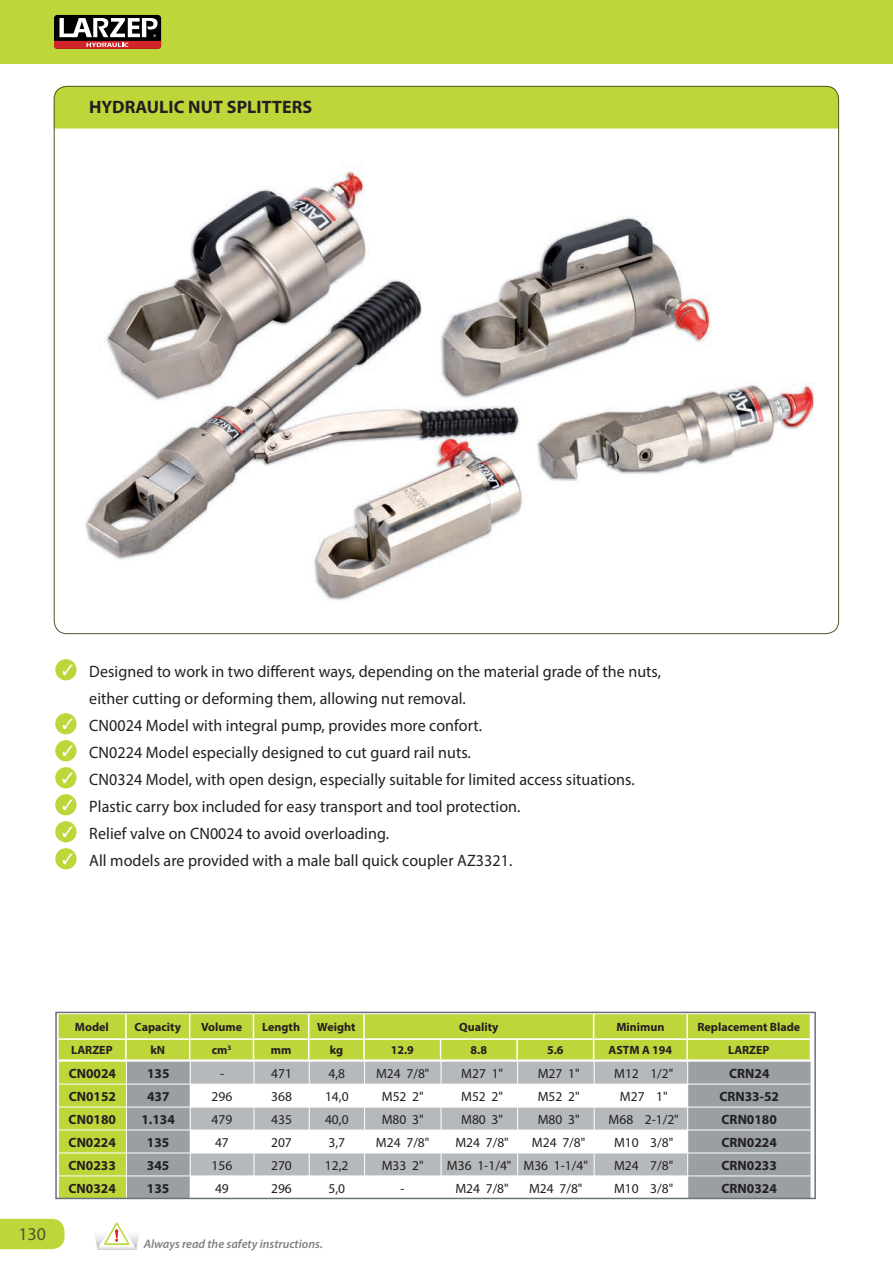
<style>
.page{position:relative;width:893px;height:1263px;background:#fff}
.page>*{position:absolute;margin:0;border:0;box-sizing:border-box;transform-origin:0 0}
.Main_heading{font:700 18px "Myriad Pro";letter-spacing:.005em;color:#231f20}
.t1{font:18px "Myriad Pro";color:#49592c}
.Bulletpoints__headin{font:16.5px "Myriad Pro";letter-spacing:.005em;color:#231f20}
.t2{font:13.5px "Myriad Pro";color:#231f20}
.t3{font:700 13.5px "Myriad Pro";color:#231f20}
.t4{font:italic 600 12.3px "Myriad Pro";color:#808285}
.t5{font:700 12px "Myriad Pro";color:#231f20}
</style>
<div class="page">
<div style="left:0;top:1219px;width:65px;height:30px;background:#bed639"></div>
<div style="left:54px;top:86px;width:785px;height:42px;background:#bed639"></div>
<div style="left:0;top:0;width:893px;height:64px;background:#bed639"></div>
<div style="left:54px;top:15px;width:107px;height:34px;background:#000001;border-radius:3px"></div>
<svg style="left:54px;top:18px;width:107px;height:31px"></svg>
<svg style="left:95px;top:1222px;width:44px;height:28px"></svg>
<img style="left:85px;top:164px;width:730px;height:436px">
<svg style="left:58px;top:1015px;width:753px;height:181px"></svg>
<hr style="left:57px;top:1038px;width:69px;height:2px;background:#fff">
<hr style="left:126px;top:1038px;width:64px;height:2px;background:#fff">
<hr style="left:190px;top:1038px;width:63px;height:2px;background:#fff">
<hr style="left:253px;top:1038px;width:56px;height:2px;background:#fff">
<hr style="left:309px;top:1038px;width:55px;height:2px;background:#fff">
<hr style="left:364px;top:1038px;width:230px;height:2px;background:#fff">
<hr style="left:594px;top:1038px;width:93px;height:2px;background:#fff">
<hr style="left:687px;top:1038px;width:124px;height:2px;background:#fff">
<div style="left:55px;top:659px;width:22px;height:21px;background:#bed639;border-radius:50%"></div>
<svg style="left:63px;top:664px;width:10px;height:11px"></svg>
<div style="left:55px;top:713px;width:22px;height:21px;background:#bed639;border-radius:50%"></div>
<svg style="left:63px;top:718px;width:10px;height:11px"></svg>
<div style="left:55px;top:740px;width:22px;height:21px;background:#bed639;border-radius:50%"></div>
<svg style="left:63px;top:745px;width:10px;height:11px"></svg>
<div style="left:55px;top:767px;width:22px;height:21px;background:#bed639;border-radius:50%"></div>
<svg style="left:63px;top:772px;width:10px;height:11px"></svg>
<div style="left:55px;top:794px;width:22px;height:21px;background:#bed639;border-radius:50%"></div>
<svg style="left:63px;top:799px;width:10px;height:11px"></svg>
<div style="left:55px;top:821px;width:22px;height:21px;background:#bed639;border-radius:50%"></div>
<svg style="left:63px;top:826px;width:10px;height:11px"></svg>
<div style="left:55px;top:848px;width:22px;height:21px;background:#bed639;border-radius:50%"></div>
<svg style="left:63px;top:853px;width:10px;height:11px"></svg>
<div style="left:55px;top:1012px;width:761px;height:187px;border:2px solid #69737a"></div>
<p class="Main_heading" style="left:89px;top:95px;width:224px">HYDRAULIC NUT SPLITTERS</p>
<p class="Bulletpoints__headin" style="left:89px;top:661px;width:573px">Designed to work in two different ways, depending on the material grade of the nuts,</p>
<p class="Bulletpoints__headin" style="left:89px;top:688px;width:378px">either cutting or deforming them, allowing nut removal.</p>
<p class="Bulletpoints__headin" style="left:89px;top:715px;width:394px">CN0024 Model with integral pump, provides more confort.</p>
<p class="Bulletpoints__headin" style="left:89px;top:742px;width:383px">CN0224 Model especially designed to cut guard rail nuts.</p>
<p class="Bulletpoints__headin" style="left:89px;top:769px;width:547px">CN0324 Model, with open design, especially suitable for limited access situations.</p>
<p class="Bulletpoints__headin" style="left:89px;top:796px;width:433px">Plastic carry box included for easy transport and tool protection.</p>
<p class="Bulletpoints__headin" style="left:89px;top:823px;width:301px">Relief valve on CN0024 to avoid overloading.</p>
<p class="Bulletpoints__headin" style="left:89px;top:850px;width:425px">All models are provided with a male ball quick coupler AZ3321.</p>
<p class="t1" style="left:18px;top:1222px;width:29px">130</p>
<p class="t5" style="left:75px;top:1019px;width:35px">Model</p>
<p class="t5" style="left:135px;top:1019px;width:48px">Capacity</p>
<p class="t5" style="left:201px;top:1019px;width:43px">Volume</p>
<p class="t5" style="left:262px;top:1019px;width:39px">Length</p>
<p class="t5" style="left:317px;top:1019px;width:40px">Weight</p>
<p class="t5" style="left:459px;top:1019px;width:41px">Quality</p>
<p class="t5" style="left:616px;top:1019px;width:50px">Minimun</p>
<p class="t5" style="left:697px;top:1019px;width:104px">Replacement Blade</p>
<p class="t5" style="left:71px;top:1042px;width:43px">LARZEP</p>
<p class="t5" style="left:150px;top:1042px;width:16px">kN</p>
<p class="t5" style="left:212px;top:1042px;width:21px">cm<sup>3</sup></p>
<p class="t5" style="left:271px;top:1042px;width:22px">mm</p>
<p class="t5" style="left:330px;top:1042px;width:15px">kg</p>
<p class="t5" style="left:391px;top:1042px;width:25px">12.9</p>
<p class="t5" style="left:471px;top:1042px;width:18px">8.8</p>
<p class="t5" style="left:547px;top:1042px;width:18px">5.6</p>
<p class="t5" style="left:609px;top:1042px;width:65px">ASTM A 194</p>
<p class="t5" style="left:728px;top:1042px;width:43px">LARZEP</p>
<p class="t3" style="left:69px;top:1064px;width:49px">CN0024</p>
<p class="t3" style="left:147px;top:1064px;width:24px">135</p>
<p class="t2" style="left:220px;top:1065px;width:6px">-</p>
<p class="t2" style="left:271px;top:1065px;width:22px">471</p>
<p class="t2" style="left:329px;top:1065px;width:18px">4,8</p>
<p class="t2" style="left:376px;top:1065px;width:55px">M24 7/8"</p>
<p class="t2" style="left:461px;top:1065px;width:43px">M27 1"</p>
<p class="t2" style="left:538px;top:1065px;width:43px">M27 1"</p>
<p class="t2" style="left:614px;top:1065px;width:61px">M12 1/2"</p>
<p class="t3" style="left:729px;top:1064px;width:42px">CRN24</p>
<p class="t3" style="left:69px;top:1087px;width:49px">CN0152</p>
<p class="t3" style="left:147px;top:1087px;width:24px">437</p>
<p class="t2" style="left:212px;top:1088px;width:22px">296</p>
<p class="t2" style="left:271px;top:1088px;width:22px">368</p>
<p class="t2" style="left:325px;top:1088px;width:25px">14,0</p>
<p class="t2" style="left:382px;top:1088px;width:43px">M52 2"</p>
<p class="t2" style="left:461px;top:1088px;width:43px">M52 2"</p>
<p class="t2" style="left:538px;top:1088px;width:43px">M52 2"</p>
<p class="t2" style="left:620px;top:1088px;width:49px">M27 1"</p>
<p class="t3" style="left:719px;top:1087px;width:61px">CRN33-52</p>
<p class="t3" style="left:69px;top:1110px;width:49px">CN0180</p>
<p class="t3" style="left:141px;top:1110px;width:35px">1.134</p>
<p class="t2" style="left:212px;top:1111px;width:22px">479</p>
<p class="t2" style="left:271px;top:1111px;width:22px">435</p>
<p class="t2" style="left:325px;top:1111px;width:25px">40,0</p>
<p class="t2" style="left:382px;top:1111px;width:43px">M80 3"</p>
<p class="t2" style="left:461px;top:1111px;width:43px">M80 3"</p>
<p class="t2" style="left:538px;top:1111px;width:43px">M80 3"</p>
<p class="t2" style="left:609px;top:1111px;width:72px">M68 2-1/2"</p>
<p class="t3" style="left:722px;top:1110px;width:57px">CRN0180</p>
<p class="t3" style="left:69px;top:1133px;width:49px">CN0224</p>
<p class="t3" style="left:147px;top:1133px;width:24px">135</p>
<p class="t2" style="left:215px;top:1134px;width:15px">47</p>
<p class="t2" style="left:271px;top:1134px;width:22px">207</p>
<p class="t2" style="left:328px;top:1134px;width:18px">3,7</p>
<p class="t2" style="left:376px;top:1134px;width:55px">M24 7/8"</p>
<p class="t2" style="left:455px;top:1134px;width:55px">M24 7/8"</p>
<p class="t2" style="left:532px;top:1134px;width:55px">M24 7/8"</p>
<p class="t2" style="left:614px;top:1134px;width:61px">M10 3/8"</p>
<p class="t3" style="left:722px;top:1133px;width:57px">CRN0224</p>
<p class="t3" style="left:69px;top:1156px;width:49px">CN0233</p>
<p class="t3" style="left:147px;top:1156px;width:24px">345</p>
<p class="t2" style="left:212px;top:1157px;width:22px">156</p>
<p class="t2" style="left:271px;top:1157px;width:22px">270</p>
<p class="t2" style="left:325px;top:1157px;width:25px">12,2</p>
<p class="t2" style="left:382px;top:1157px;width:43px">M33 2"</p>
<p class="t2" style="left:447px;top:1157px;width:66px">M36 1-1/4"</p>
<p class="t2" style="left:523px;top:1157px;width:66px">M36 1-1/4"</p>
<p class="t2" style="left:614px;top:1157px;width:61px">M24 7/8"</p>
<p class="t3" style="left:722px;top:1156px;width:57px">CRN0233</p>
<p class="t3" style="left:69px;top:1179px;width:49px">CN0324</p>
<p class="t3" style="left:147px;top:1179px;width:24px">135</p>
<p class="t2" style="left:215px;top:1180px;width:15px">49</p>
<p class="t2" style="left:271px;top:1180px;width:22px">296</p>
<p class="t2" style="left:328px;top:1180px;width:18px">5,0</p>
<p class="t2" style="left:401px;top:1180px;width:6px">-</p>
<p class="t2" style="left:455px;top:1180px;width:55px">M24 7/8"</p>
<p class="t2" style="left:529px;top:1180px;width:55px">M24 7/8"</p>
<p class="t2" style="left:614px;top:1180px;width:61px">M10 3/8"</p>
<p class="t3" style="left:721px;top:1179px;width:57px">CRN0324</p>
<p class="t4" style="left:144px;top:1236px;width:180px">Always read the safety instructions.</p>
</div>
